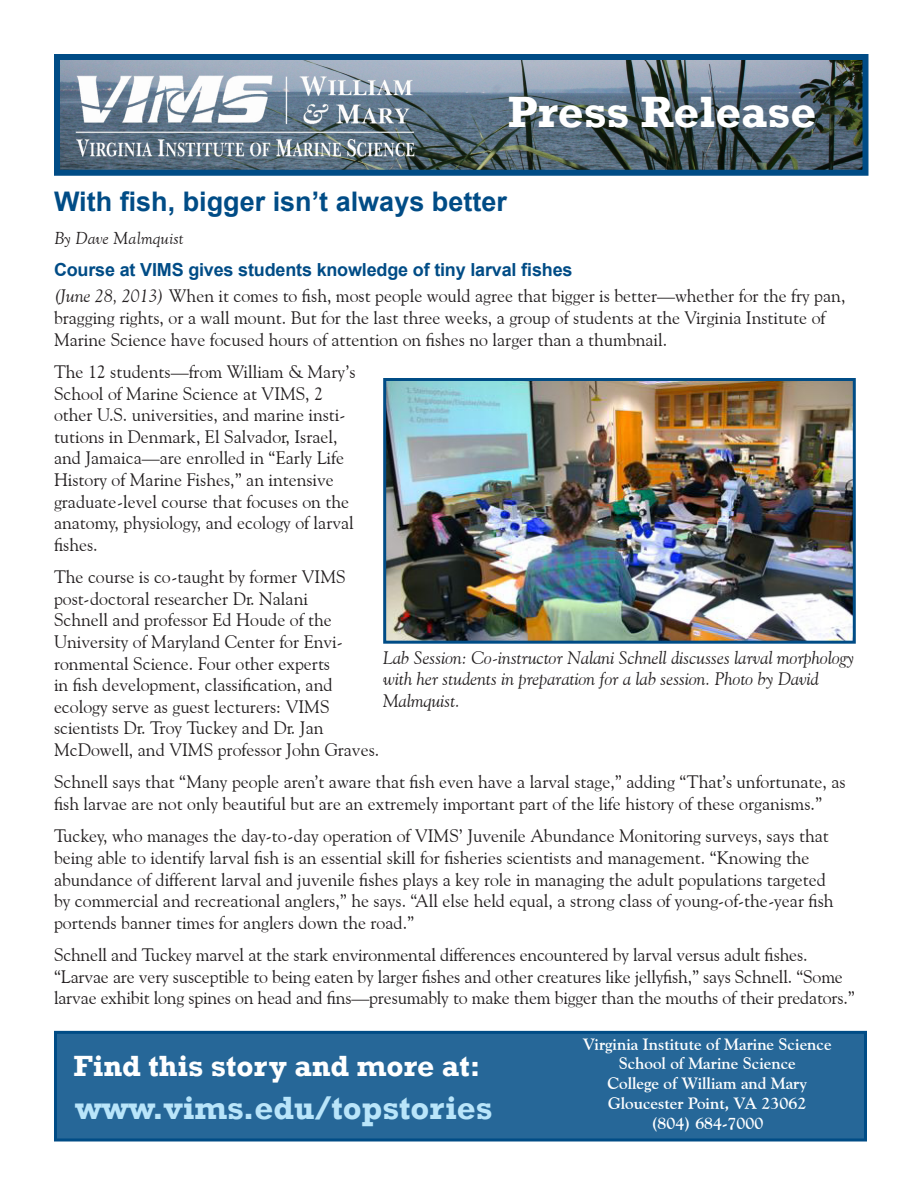
<style>
.page{position:relative;width:918px;height:1188px;background:#fff}
.page>*{position:absolute;margin:0;border:0;box-sizing:border-box;transform-origin:0 0}
.Press_Release_Headin{font:700 45px "Rockwell";color:#fff}
.Headline_-_Articles{font:700 33px "Rockwell";color:#b9e5fa}
.Headline_-_Articles-2{font:700 30px "Rockwell";color:#fff}
.Headline_-_Articles-3{font:700 27px "Arial";color:#004c86}
.Body_Text{font:18px/21.6px "Goudy Old Style BT";color:#231f20}
.Cutline{font:italic 18px/21.6px "Goudy Old Style BT";color:#231f20}
.Subheading{font:700 18px "Arial";letter-spacing:-.01em;color:#004c86}
.By-line{font:italic 18px "Goudy Old Style T";color:#231f20}
.Headline_-_Articles-4{font:700 16.5px "Goudy Old Style BT";color:#fff}
.s1{font-style:italic}
</style>
<div class="page">
<div style="left:56px;top:1032px;width:810px;height:108px;background:#266798"></div>
<div style="left:54px;top:1031px;width:813px;height:111px;border:3px solid #004c86"></div>
<img style="left:61px;top:61px;width:800px;height:108px">
<div style="left:54px;top:54px;width:814px;height:122px;border:6px solid #004c86"></div>
<img style="left:69px;top:70px;width:351px;height:94px">
<img style="left:387px;top:382px;width:465px;height:258px">
<div style="left:383px;top:378px;width:473px;height:266px;border:3px solid #004c86"></div>
<p class="Press_Release_Headin" style="left:508px;top:84px;width:310px">Press Release</p>
<p class="Headline_-_Articles-3" style="left:54px;top:184px;width:454px">With fish, bigger isn’t always better</p>
<p class="By-line" style="left:54px;top:228px;width:131px">By Dave Malmquist</p>
<p class="Subheading" style="left:54px;top:258px;width:520px">Course at VIMS gives students knowledge of tiny larval fishes</p>
<p class="Body_Text" style="left:54px;top:285px;width:793px"><span class="s1">(June 28, 2013)</span> When it comes to fish, most people would agree that bigger is better—whether for the fry pan, bragging rights, or a wall mount. But for the last three weeks, a group of students at the Virginia Institute of<br>Marine Science have focused hours of attention on fishes no larger than a thumbnail.</p>
<p class="Body_Text" style="left:54px;top:361px;width:303px">The 12 students—from William &amp; Mary’s School of Marine Science at VIMS, 2 other U.S. universities, and marine insti&shy;tutions in Denmark, El Salvador, Israel, and Jamaica—are enrolled in “Early Life History of Marine Fishes,” an intensive graduate-level course that focuses on the anatomy, physiology, and ecology of larval fishes.</p>
<p class="Body_Text" style="left:54px;top:566px;width:327px">The course is co-taught by former VIMS post-doctoral researcher Dr. Nalani<br>Schnell and professor Ed Houde of the University of Maryland Center for Envi&shy;ronmental Science. Four other experts<br>in fish development, classification, and ecology serve as guest lecturers: VIMS scientists Dr. Troy Tuckey and Dr. Jan McDowell, and VIMS professor John Graves.</p>
<p class="Body_Text" style="left:54px;top:771px;width:793px">Schnell says that “Many people aren’t aware that fish even have a larval stage,” adding “That’s unfortunate, as fish larvae are not only beautiful but are an extremely important part of the life history of these organisms.”</p>
<p class="Body_Text" style="left:54px;top:825px;width:781px">Tuckey, who manages the day-to-day operation of VIMS’ Juvenile Abundance Monitoring surveys, says that being able to identify larval fish is an essential skill for fisheries scientists and management. “Knowing the abundance of different larval and juvenile fishes plays a key role in managing the adult populations targeted by commercial and recreational anglers,” he says. “All else held equal, a strong class of young-of-the-year fish portends banner times for anglers down the road.”</p>
<p class="Body_Text" style="left:54px;top:944px;width:802px">Schnell and Tuckey marvel at the stark environmental differences encountered by larval versus adult fishes. “Larvae are very susceptible to being eaten by larger fishes and other creatures like jellyfish,” says Schnell. “Some larvae exhibit long spines on head and fins—presumably to make them bigger than the mouths of their predators.”</p>
<p class="Cutline" style="left:383px;top:646px;width:473px">Lab Session: Co-instructor Nalani Schnell discusses larval morphology with her students in preparation for a lab session. Photo by David<br>Malmquist.</p>
<p class="Headline_-_Articles-2" style="left:74px;top:1048px;width:408px">Find this story and more at:</p>
<p class="Headline_-_Articles" style="left:75px;top:1087px;width:419px">www.vims.edu/topstories</p>
<p class="Headline_-_Articles-4" style="left:583px;top:1034px;width:250px">Virginia Institute of Marine Science</p>
<p class="Headline_-_Articles-4" style="left:619px;top:1054px;width:179px">School of Marine Science</p>
<p class="Headline_-_Articles-4" style="left:607px;top:1073px;width:201px">College of William and Mary</p>
<p class="Headline_-_Articles-4" style="left:608px;top:1093px;width:200px">Gloucester Point, VA 23062</p>
<p class="Headline_-_Articles-4" style="left:651px;top:1113px;width:114px">(804) 684-7000</p>
</div>
